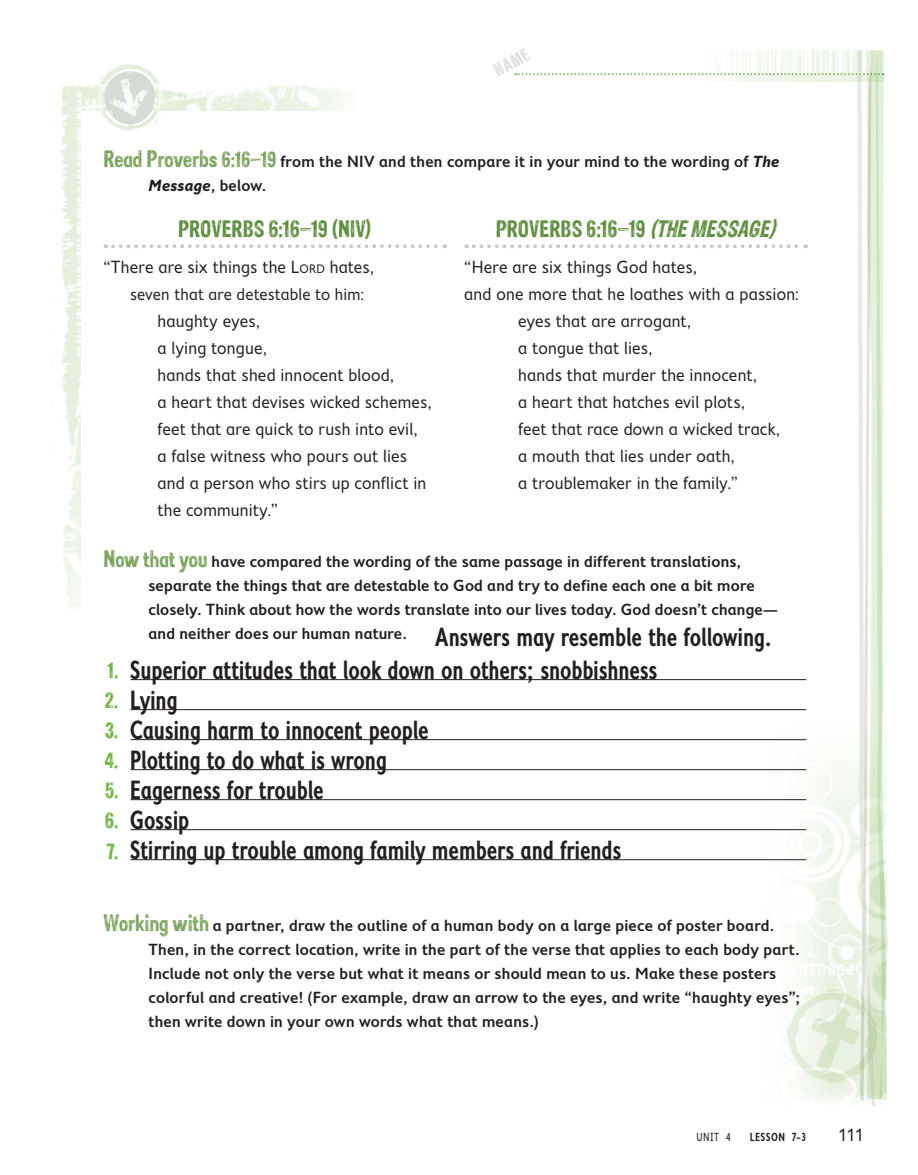
<style>
.page{position:relative;width:918px;height:1175px;background:#fff}
.page>*{position:absolute;margin:0;border:0;box-sizing:border-box;transform-origin:0 0}
.answers_18_20{font:600 condensed 27px "Fiendstar";letter-spacing:-.005em;color:#231f20}
.t1{font:19.5px "Sans Culottes";letter-spacing:-.005em;color:#5f8f3f}
.Running_footer_recto{font:18px/27px "Fiendstar";letter-spacing:-.005em;color:#231f20}
.text_11_5_20_numbere{font:18px "Sans Culottes";color:#6cb43f}
.t2{font:18px "Portago ITCTT";color:#dcdddf}
.t3{font:17.25px "Fiendstar";letter-spacing:-.005em;color:#231f20}
.directions{font:600 16.5px/24px "Fiendstar";color:#231f20}
.Running_footer_recto-2{font:600 condensed 12px "Fiendstar";letter-spacing:.04em;color:#231f20}
.Running_footer_recto-3{font:condensed 12px "Fiendstar";color:#231f20}
.s1{font-family:"Sans Culottes";font-weight:400;font-size:19.5px;color:#7ba45e}
.s2{font-family:"Sans Culottes";font-weight:400;font-size:18px;color:#7ba45e}
.s3{font-weight:700;font-style:italic}
.s4{font-style:inherit}
.s5{font-size:12.6px}
.s6{font-style:italic}
</style>
<div class="page">
<img style="left:81px;top:85px;width:261px;height:25px">
<img style="left:61px;top:85px;width:20px;height:524px">
<svg style="left:97px;top:64px;width:68px;height:67px"></svg>
<hr style="left:130px;top:679px;width:676px;height:1px;background:#231f20">
<hr style="left:130px;top:709px;width:676px;height:1px;background:#231f20">
<hr style="left:130px;top:739px;width:676px;height:1px;background:#231f20">
<hr style="left:130px;top:769px;width:676px;height:1px;background:#231f20">
<hr style="left:130px;top:799px;width:676px;height:1px;background:#231f20">
<hr style="left:130px;top:829px;width:676px;height:1px;background:#231f20">
<hr style="left:130px;top:859px;width:676px;height:1px;background:#231f20">
<svg style="left:113px;top:244px;width:332px;height:4px"></svg>
<svg style="left:474px;top:50px;width:414px;height:1058px"></svg>
<p class="t2" style="left:489px;top:62px;width:39px;rotate:-30deg">NAME</p>
<p class="directions" style="left:148px;top:149px;width:633px;text-indent:-45px"><span class="s1">Read Proverbs</span> <span class="s2">6:16–19</span> from the NIV and then compare it in your mind to the wording of <span class="s3">The<br>Message</span>, below.</p>
<p class="t1" style="left:178px;top:214px;width:195px">PROVERBS 6:16–19 (NIV)</p>
<p class="Running_footer_recto" style="left:104px;top:253px;width:272px">“There are six things the <span class="s4">L</span><span class="s5">ord</span> hates,</p>
<p class="t3" style="left:130px;top:285px;width:236px">seven that are detestable to him:</p>
<p class="Running_footer_recto" style="left:158px;top:307px;width:276px">haughty eyes,<br>a lying tongue,<br>hands that shed innocent blood,<br>a heart that devises wicked schemes, feet that are quick to rush into evil,<br>a false witness who pours out lies and a person who stirs up conflict in the community.”</p>
<p class="t1" style="left:496px;top:214px;width:287px">PROVERBS 6:16–19 <span class="s6">(THEMESSAGE)</span></p>
<p class="Running_footer_recto" style="left:464px;top:253px;width:235px">“Here are six things God hates,</p>
<p class="Running_footer_recto" style="left:464px;top:280px;width:337px">and one more that he loathes with a passion:</p>
<p class="Running_footer_recto" style="left:518px;top:307px;width:175px">eyes that are arrogant,</p>
<p class="Running_footer_recto" style="left:518px;top:334px;width:136px">a tongue that lies,</p>
<p class="Running_footer_recto" style="left:518px;top:361px;width:241px">hands that murder the innocent,</p>
<p class="Running_footer_recto" style="left:518px;top:388px;width:228px">a heart that hatches evil plots,</p>
<p class="Running_footer_recto" style="left:518px;top:415px;width:264px">feet that race down a wicked track,</p>
<p class="Running_footer_recto" style="left:518px;top:442px;width:218px">a mouth that lies under oath,</p>
<p class="Running_footer_recto" style="left:518px;top:469px;width:221px">a troublemaker in the family.”</p>
<p class="directions" style="left:149px;top:549px;width:631px;text-indent:-45px"><span class="s1">Now that you</span> have compared the wording of the same passage in different translations, separate the things that are detestable to God and try to define each one a bit more closely. Think about how the words translate into our lives today. God doesn’t change— and neither does our human nature.</p>
<p class="text_11_5_20_numbere" style="left:107px;top:657px;width:13px">1.</p>
<p class="text_11_5_20_numbere" style="left:105px;top:687px;width:15px">2.</p>
<p class="text_11_5_20_numbere" style="left:105px;top:717px;width:15px">3.</p>
<p class="text_11_5_20_numbere" style="left:105px;top:747px;width:15px">4.</p>
<p class="text_11_5_20_numbere" style="left:105px;top:777px;width:15px">5.</p>
<p class="text_11_5_20_numbere" style="left:105px;top:807px;width:15px">6.</p>
<p class="text_11_5_20_numbere" style="left:107px;top:837px;width:14px">7.</p>
<p class="answers_18_20" style="left:435px;top:621px;width:338px">Answers may resemble the following.</p>
<p class="answers_18_20" style="left:130px;top:654px;width:529px">Superior attitudes that look down on others; snobbishness</p>
<p class="answers_18_20" style="left:130px;top:684px;width:49px">Lying</p>
<p class="answers_18_20" style="left:130px;top:714px;width:300px">Causing harm to innocent people</p>
<p class="answers_18_20" style="left:130px;top:744px;width:259px">Plotting to do what is wrong</p>
<p class="answers_18_20" style="left:130px;top:774px;width:195px">Eagerness for trouble</p>
<p class="answers_18_20" style="left:130px;top:804px;width:61px">Gossip</p>
<p class="answers_18_20" style="left:130px;top:834px;width:493px">Stirring up trouble among family members and friends</p>
<p class="directions" style="left:149px;top:912px;width:653px;text-indent:-45px"><span class="s1">Working with</span> a partner, draw the outline of a human body on a large piece of poster board.<br>Then, in the correct location, write in the part of the verse that applies to each body part.<br>Include not only the verse but what it means or should mean to us. Make these posters colorful and creative! (For example, draw an arrow to the eyes, and write “haughty eyes”; then write down in your own words what that means.)</p>
<p class="Running_footer_recto-3" style="left:696px;top:1130px;width:36px">UNIT 4</p>
<p class="Running_footer_recto-2" style="left:750px;top:1130px;width:58px">LESSON 7-3</p>
<p class="Running_footer_recto" style="left:838px;top:1121px;width:28px">111</p>
</div>
